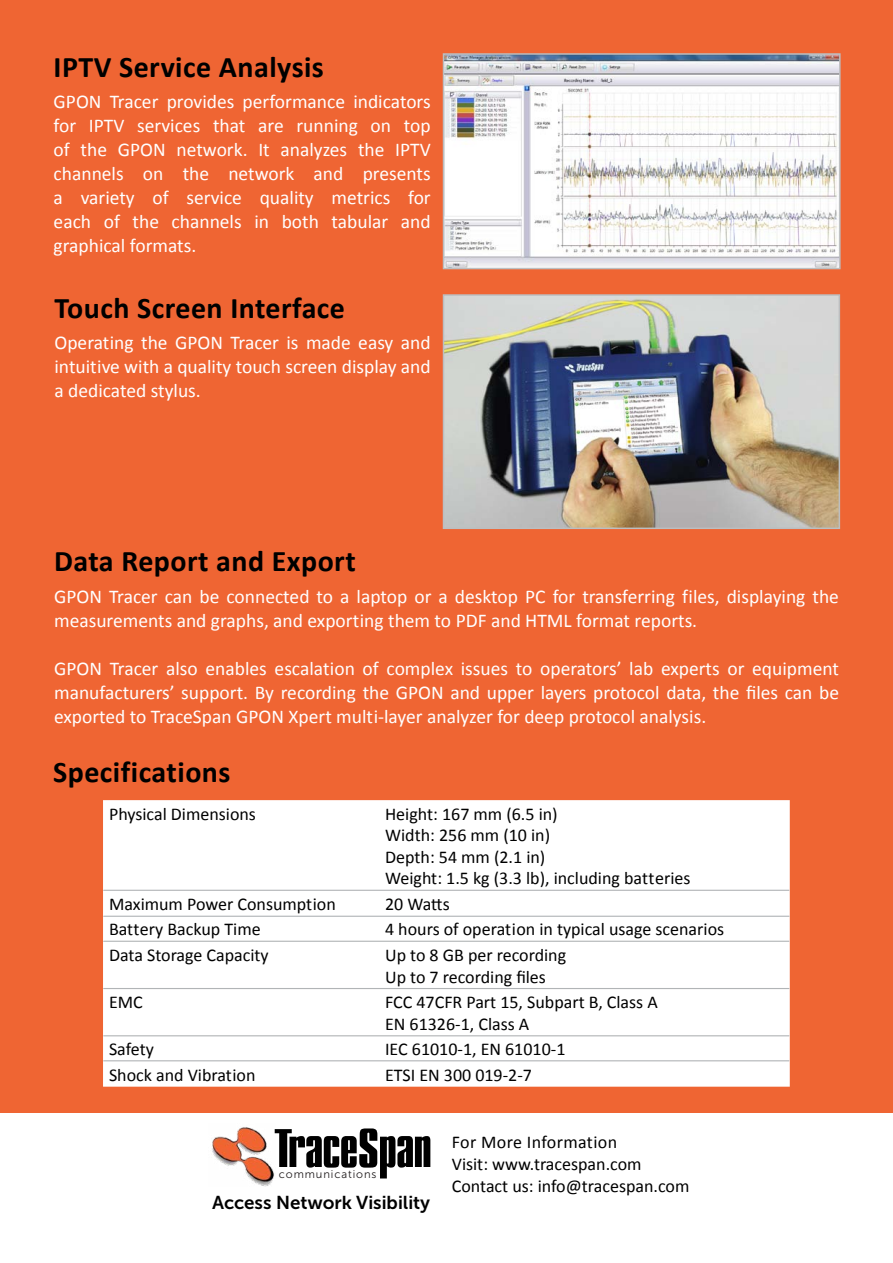
<style>
.page{position:relative;width:893px;height:1263px;background:#fff}
.page>*{position:absolute;margin:0;border:0;box-sizing:border-box;transform-origin:0 0}
.t1{font:700 30px "Calibri";letter-spacing:.015em;color:#000}
.t2{font:19.5px/24px "Calibri";color:#fff;text-align:justify}
.t3{font:18.6px "Museo Sans Cyrl 700";color:#000}
.t4{font:18.45px "Museo Sans 700";letter-spacing:.01em;color:#231f20}
.t5{font:18px/21.6px "Calibri";color:#000}
.t6{font:11.1px "Museo Sans 300";letter-spacing:.08em;color:#231f20}
</style>
<div class="page">
<div style="left:0;top:0;width:893px;height:1112px;background:#ef6533"></div>
<div style="left:103px;top:800px;width:687px;height:287px;background:#fff"></div>
<hr style="left:104px;top:890px;width:685px;height:1px;background:#b1b4b6">
<hr style="left:104px;top:916px;width:685px;height:1px;background:#b1b4b6">
<hr style="left:104px;top:941px;width:685px;height:1px;background:#b1b4b6">
<hr style="left:104px;top:988px;width:685px;height:1px;background:#b1b4b6">
<hr style="left:104px;top:1035px;width:685px;height:1px;background:#b1b4b6">
<hr style="left:104px;top:1060px;width:685px;height:1px;background:#b1b4b6">
<img style="left:446px;top:56px;width:392px;height:210px">
<div style="left:443px;top:53px;width:398px;height:216px;border:2px solid #bcbec0"></div>
<img style="left:446px;top:297px;width:391px;height:229px">
<div style="left:443px;top:294px;width:397px;height:235px;border:2px solid #bcbec0"></div>
<svg style="left:275px;top:1128px;width:155px;height:50px"></svg>
<img style="left:212px;top:1127px;width:63px;height:59px">
<h1 class="t1" style="left:54px;top:48px;width:272px">IPTV Service Analysis</h1>
<p class="t2" style="left:54px;top:90px;width:379px">GPON Tracer provides performance indicators for IPTV services that are running on top of the GPON network. It analyzes the IPTV channels on the network and presents a variety of service quality metrics for each of the channels in both tabular and graphical formats.</p>
<h1 class="t1" style="left:54px;top:288px;width:292px">Touch Screen Interface</h1>
<p class="t2" style="left:54px;top:330px;width:378px">Operating the GPON Tracer is made easy and intuitive with a quality touch screen display and a dedicated stylus.</p>
<h1 class="t1" style="left:54px;top:542px;width:303px">Data Report and Export</h1>
<p class="t2" style="left:54px;top:584px;width:786px">GPON Tracer can be connected to a laptop or a desktop PC for transferring files, displaying the measurements and graphs, and exporting them to PDF and HTML format reports.</p>
<p class="t2" style="left:54px;top:656px;width:786px">GPON Tracer also enables escalation of complex issues to operators’ lab experts or equipment manufacturers’ support. By recording the GPON and upper layers protocol data, the files can be exported to TraceSpan GPON Xpert multi-layer analyzer for deep protocol analysis.</p>
<h1 class="t1" style="left:53px;top:753px;width:179px">Specifications</h1>
<p class="t5" style="left:109px;top:803px;width:148px">Physical Dimensions</p>
<p class="t5" style="left:385px;top:803px;width:307px">Height: 167 mm (6.5 in)<br>Width: 256 mm (10 in)<br>Depth: 54 mm (2.1 in)<br>Weight: 1.5 kg (3.3 lb), including batteries</p>
<p class="t5" style="left:109px;top:893px;width:228px">Maximum Power Consumption</p>
<p class="t5" style="left:385px;top:893px;width:66px">20 Watts</p>
<p class="t5" style="left:109px;top:919px;width:153px">Battery Backup Time</p>
<p class="t5" style="left:385px;top:919px;width:341px">4 hours of operation in typical usage scenarios</p>
<p class="t5" style="left:109px;top:944px;width:161px">Data Storage Capacity</p>
<p class="t5" style="left:385px;top:944px;width:183px">Up to 8 GB per recording<br>Up to 7 recording files</p>
<p class="t5" style="left:109px;top:991px;width:35px">EMC</p>
<p class="t5" style="left:385px;top:991px;width:274px">FCC 47CFR Part 15, Subpart B, Class A<br>EN 61326-1, Class A</p>
<p class="t5" style="left:109px;top:1038px;width:46px">Safety</p>
<p class="t5" style="left:385px;top:1038px;width:182px">IEC 61010-1, EN 61010-1</p>
<p class="t5" style="left:109px;top:1064px;width:148px">Shock and Vibration</p>
<p class="t5" style="left:385px;top:1064px;width:148px">ETSI EN 300 019-2-7</p>
<p class="t6" style="left:279px;top:1169px;width:99px">communications</p>
<p class="t3" style="left:212px;top:1192px;width:219px">Access Network Visibility</p>
<p class="t4" style="left:257px;top:1194px;width:10px">s</p>
<p class="t4" style="left:292px;top:1194px;width:139px">etwork Analysis</p>
<p class="t5" style="left:452px;top:1132px;width:239px">For More Information<br>Visit: www.tracespan.com<br>Contact us: info@tracespan.com</p>
</div>
